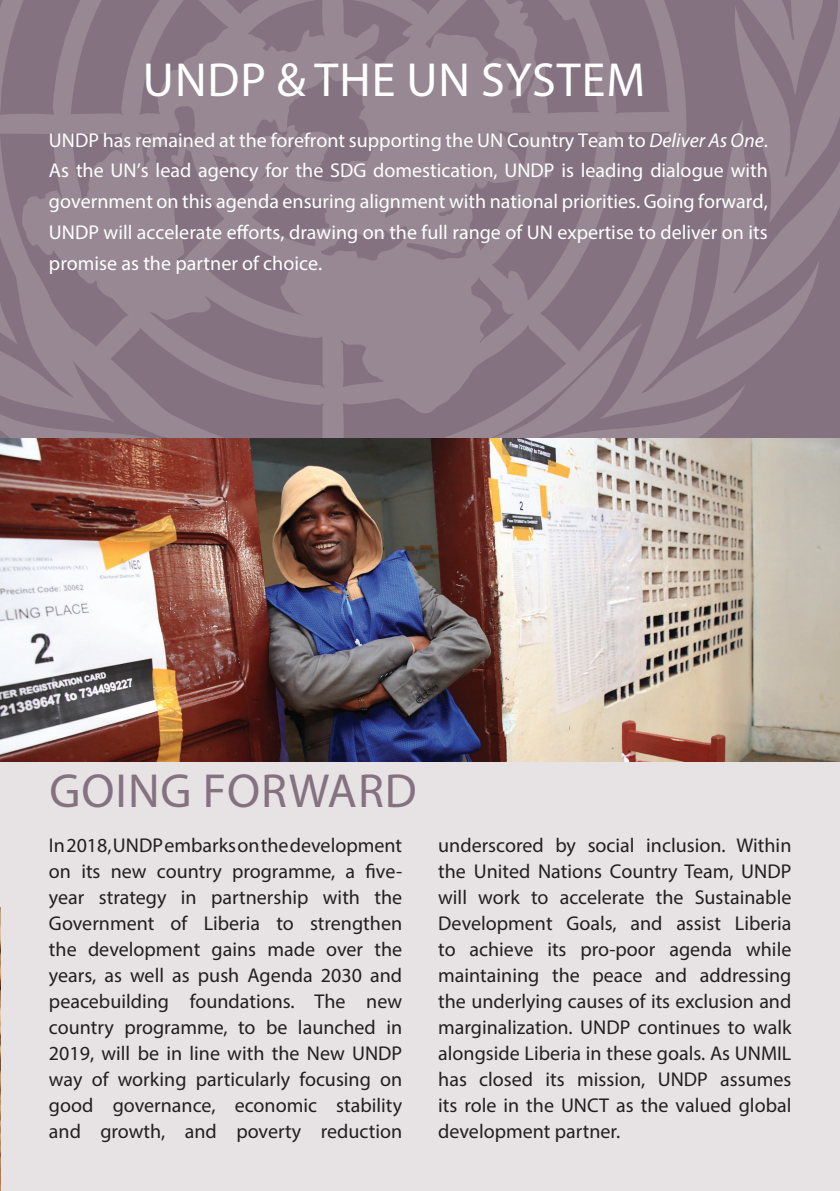
<style>
.page{position:relative;width:840px;height:1191px;background:#fff}
.page>*{position:absolute;margin:0;border:0;box-sizing:border-box;transform-origin:0 0}
.t1{font:48px "Myriad Pro";letter-spacing:.02em;color:#fff}
.t2{font:48px "Myriad Pro";letter-spacing:.02em;color:#847280}
.t3{font:20px/26px "Myriad Pro";color:#231f20;text-align:justify}
.t4{font:20px/30.8px "Myriad Pro";color:#fff;text-align:justify}
.s1{font-style:italic}
</style>
<div class="page">
<div style="left:0;top:0;width:839px;height:1191px;background:#e7e2e4"></div>
<svg style="left:697px;top:0;width:142px;height:439px"></svg>
<svg style="left:0;top:0;width:697px;height:439px;fill:#978893"></svg>
<img style="left:0;top:439px;width:839px;height:323px">
<img style="left:0;top:907px;width:1px;height:284px">
<h1 class="t1" style="left:143px;top:50px;width:503px">UNDP &amp; THE UN SYSTEM</h1>
<p class="t4" style="left:49px;top:124px;width:720px">UNDP has remained at the forefront supporting the UN Country Team to <span class="s1">Deliver As One</span>.<br>As the UN’s lead agency for the SDG domestication, UNDP is leading dialogue with government on this agenda ensuring alignment with national priorities. Going forward, UNDP will accelerate efforts, drawing on the full range of UN expertise to deliver on its promise as the partner of choice.</p>
<h1 class="t2" style="left:49px;top:761px;width:368px">GOING FORWARD</h1>
<p class="t3" style="left:49px;top:832px;width:354px">In 2018, UNDP embarks on the development on its new country programme, a five&shy;year strategy in partnership with the Government of Liberia to strengthen the development gains made over the years, as well as push Agenda 2030 and peacebuilding foundations. The new country programme, to be launched in 2019, will be in line with the New UNDP way of working particularly focusing on good governance, economic stability and growth, and poverty reduction</p>
<p class="t3" style="left:438px;top:832px;width:354px">underscored by social inclusion. Within the United Nations Country Team, UNDP will work to accelerate the Sustainable Development Goals, and assist Liberia to achieve its pro-poor agenda while maintaining the peace and addressing the underlying causes of its exclusion and marginalization. UNDP continues to walk alongside Liberia in these goals. As UNMIL has closed its mission, UNDP assumes its role in the UNCT as the valued global development partner.</p>
</div>
